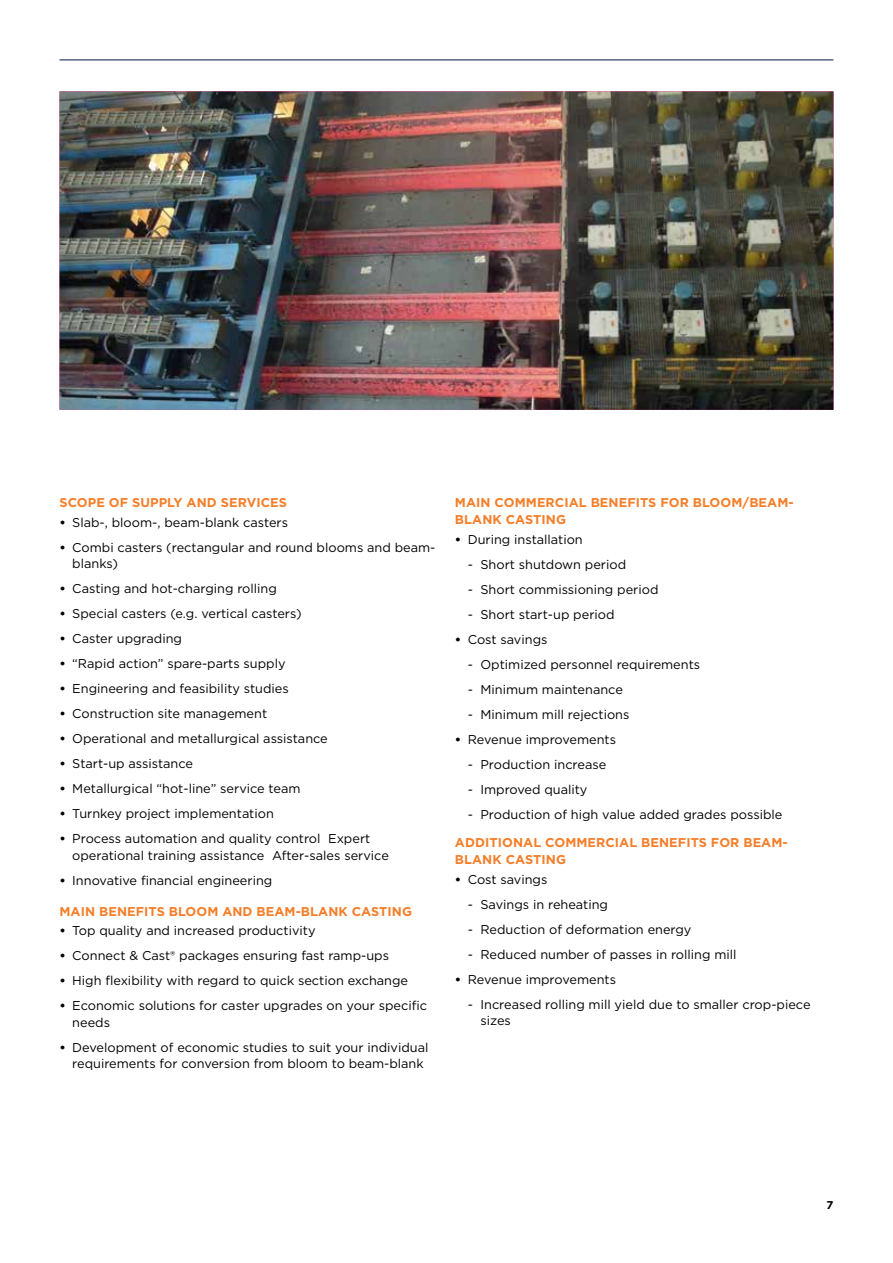
<style>
.page{position:relative;width:893px;height:1263px;background:#fff}
.page>*{position:absolute;margin:0;border:0;box-sizing:border-box;transform-origin:0 0}
.t1{font:12.75px/16.5px "Gotham";color:#000}
.t2{font:700 12.75px/17px "Gotham";letter-spacing:.005em;color:#f57e29}
.t3{font:700 11.25px "Gotham";color:#000}
.s1{font-weight:700}
</style>
<div class="page">
<hr style="left:60px;top:60px;width:773px;height:1px;background:#001641">
<img style="left:60px;top:91px;width:773px;height:319px">
<p class="t2" style="left:60px;top:494px;width:229px">SCOPE OF SUPPLY AND SERVICES</p>
<p class="t1" style="left:60px;top:514px;width:230px"><span class="s1">•</span> Slab-, bloom-, beam-blank casters</p>
<p class="t1" style="left:72px;top:539px;width:365px;text-indent:-13px"><span class="s1">•</span> Combi casters (rectangular and round blooms and beam&shy;blanks)</p>
<p class="t1" style="left:60px;top:580px;width:219px"><span class="s1">•</span> Casting and hot-charging rolling</p>
<p class="t1" style="left:60px;top:605px;width:244px"><span class="s1">•</span> Special casters (e.g. vertical casters)</p>
<p class="t1" style="left:60px;top:630px;width:124px"><span class="s1">•</span> Caster upgrading</p>
<p class="t1" style="left:60px;top:655px;width:228px"><span class="s1">•</span> “Rapid action” spare-parts supply</p>
<p class="t1" style="left:60px;top:680px;width:231px"><span class="s1">•</span> Engineering and feasibility studies</p>
<p class="t1" style="left:60px;top:705px;width:209px"><span class="s1">•</span> Construction site management</p>
<p class="t1" style="left:60px;top:730px;width:270px"><span class="s1">•</span> Operational and metallurgical assistance</p>
<p class="t1" style="left:60px;top:755px;width:135px"><span class="s1">•</span> Start-up assistance</p>
<p class="t1" style="left:60px;top:780px;width:243px"><span class="s1">•</span> Metallurgical “hot-line” service team</p>
<p class="t1" style="left:60px;top:805px;width:216px"><span class="s1">•</span> Turnkey project implementation</p>
<p class="t1" style="left:72px;top:830px;width:318px;text-indent:-13px"><span class="s1">•</span> Process automation and quality control Expert operational training assistance After-sales service</p>
<p class="t1" style="left:60px;top:872px;width:214px"><span class="s1">•</span> Innovative financial engineering</p>
<p class="t2" style="left:60px;top:902px;width:354px">MAIN BENEFITS BLOOM AND BEAM-BLANK CASTING</p>
<p class="t1" style="left:60px;top:922px;width:258px"><span class="s1">•</span> Top quality and increased productivity</p>
<p class="t1" style="left:60px;top:947px;width:331px"><span class="s1">•</span> Connect &amp; Cast® packages ensuring fast ramp-ups</p>
<p class="t1" style="left:60px;top:972px;width:350px"><span class="s1">•</span> High flexibility with regard to quick section exchange</p>
<p class="t1" style="left:72px;top:997px;width:356px;text-indent:-13px"><span class="s1">•</span> Economic solutions for caster upgrades on your specific needs</p>
<p class="t1" style="left:72px;top:1038px;width:358px;text-indent:-13px"><span class="s1">•</span> Development of economic studies to suit your individual requirements for conversion from bloom to beam-blank</p>
<p class="t2" style="left:455px;top:494px;width:340px">MAIN COMMERCIAL BENEFITS FOR BLOOM/BEAM-<br>BLANK CASTING</p>
<p class="t1" style="left:455px;top:531px;width:129px"><span class="s1">•</span> During installation</p>
<p class="t1" style="left:468px;top:556px;width:160px">- Short shutdown period</p>
<p class="t1" style="left:468px;top:581px;width:192px">- Short commissioning period</p>
<p class="t1" style="left:468px;top:606px;width:148px">- Short start-up period</p>
<p class="t1" style="left:455px;top:631px;width:94px"><span class="s1">•</span> Cost savings</p>
<p class="t1" style="left:468px;top:656px;width:234px">- Optimized personnel requirements</p>
<p class="t1" style="left:468px;top:681px;width:157px">- Minimum maintenance</p>
<p class="t1" style="left:468px;top:706px;width:163px">- Minimum mill rejections</p>
<p class="t1" style="left:455px;top:731px;width:163px"><span class="s1">•</span> Revenue improvements</p>
<p class="t1" style="left:468px;top:756px;width:140px">- Production increase</p>
<p class="t1" style="left:468px;top:781px;width:121px">- Improved quality</p>
<p class="t1" style="left:468px;top:806px;width:316px">- Production of high value added grades possible</p>
<p class="t2" style="left:455px;top:834px;width:334px">ADDITIONAL COMMERCIAL BENEFITS FOR BEAM-<br>BLANK CASTING</p>
<p class="t1" style="left:455px;top:871px;width:94px"><span class="s1">•</span> Cost savings</p>
<p class="t1" style="left:468px;top:896px;width:142px">- Savings in reheating</p>
<p class="t1" style="left:468px;top:921px;width:225px">- Reduction of deformation energy</p>
<p class="t1" style="left:468px;top:946px;width:270px">- Reduced number of passes in rolling mill</p>
<p class="t1" style="left:455px;top:971px;width:163px"><span class="s1">•</span> Revenue improvements</p>
<p class="t1" style="left:480px;top:996px;width:332px;text-indent:-13px">- Increased rolling mill yield due to smaller crop-piece sizes</p>
<p class="t3" style="left:826px;top:1198px;width:8px">7</p>
</div>
